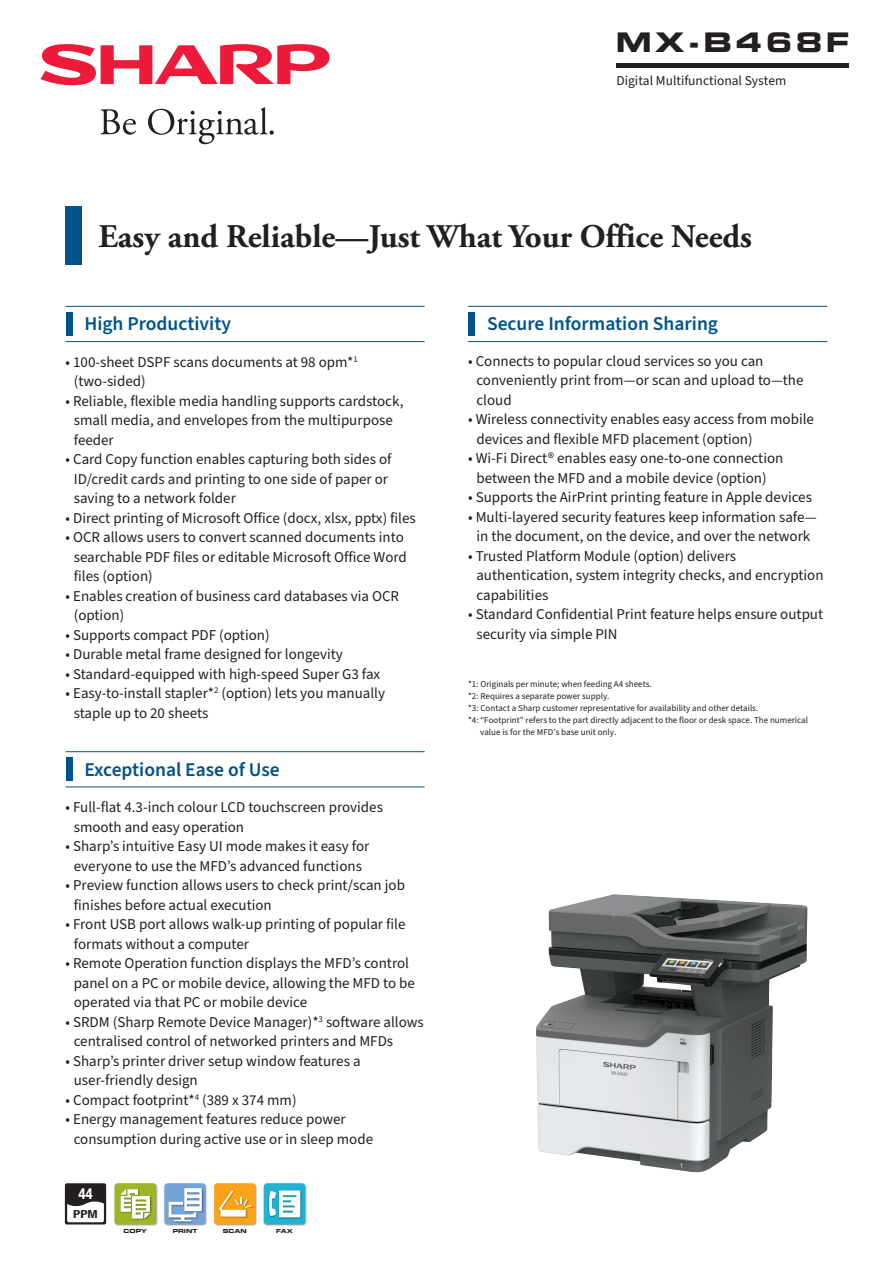
<style>
.page{position:relative;width:893px;height:1263px;background:#fff}
.page>*{position:absolute;margin:0;border:0;box-sizing:border-box;transform-origin:0 0}
.t1{font:700 33px "Adobe Garamond Pro";color:#231f20}
.t2{font:27px "Eurostile LT Std Bold Ex 2";letter-spacing:.125em;color:#231f20}
.t3{font:600 19.5px "Source Sans Pro";color:#00548b}
.t4{font:15px/19.5px "Source Sans Pro";color:#231f20}
.t5{font:700 condensed 15px "Helvetica Neue LT Std";color:#fff}
.t6{font:13.5px "Source Sans Pro";color:#231f20}
.t7{font:700 condensed 11.1px "Helvetica Neue LT Std";color:#231f20;scale:1.25 1}
.t8{font:9px "Source Sans Pro";color:#231f20}
.t9{font:5.55px "Eurostile LT Std Bold Ex 2";color:#231f20}
</style>
<div class="page">
<svg style="left:101px;top:109px;width:35px;height:26px"></svg>
<svg style="left:148px;top:107px;width:126px;height:37px"></svg>
<svg style="left:40px;top:44px;width:290px;height:41px"></svg>
<svg style="left:65px;top:1183px;width:41px;height:41px"></svg>
<div style="left:67px;top:1185px;width:37px;height:37px;background:#231f20;border-radius:2px"></div>
<svg style="left:67px;top:1201px;width:37px;height:21px"></svg>
<img style="left:114px;top:1183px;width:44px;height:43px">
<div style="left:115px;top:1183px;width:41px;height:41px;background:#a0b427;border-radius:3px"></div>
<img style="left:120px;top:1194px;width:32px;height:26px">
<svg style="left:121px;top:1189px;width:29px;height:29px"></svg>
<img style="left:164px;top:1183px;width:43px;height:43px">
<div style="left:164px;top:1183px;width:42px;height:41px;background:#75a4d6;border-radius:3px"></div>
<img style="left:168px;top:1188px;width:36px;height:35px">
<svg style="left:169px;top:1188px;width:33px;height:33px"></svg>
<img style="left:214px;top:1183px;width:43px;height:43px">
<div style="left:214px;top:1183px;width:41px;height:41px;background:#f9a31b;border-radius:3px"></div>
<img style="left:218px;top:1205px;width:36px;height:13px">
<svg style="left:219px;top:1190px;width:33px;height:26px"></svg>
<img style="left:263px;top:1183px;width:44px;height:43px">
<div style="left:264px;top:1183px;width:41px;height:41px;background:#23b2d3;border-radius:3px"></div>
<img style="left:268px;top:1190px;width:34px;height:29px">
<svg style="left:269px;top:1190px;width:31px;height:27px"></svg>
<img style="left:536px;top:894px;width:271px;height:278px">
<div style="left:66px;top:207px;width:16px;height:58px;background:#00548b"></div>
<hr style="left:66px;top:786px;width:359px;height:1px;background:#00548b">
<hr style="left:66px;top:751px;width:359px;height:1px;background:#00548b">
<div style="left:66px;top:757px;width:6px;height:24px;background:#00548b"></div>
<hr style="left:66px;top:341px;width:359px;height:1px;background:#00548b">
<hr style="left:66px;top:306px;width:359px;height:1px;background:#00548b">
<div style="left:66px;top:312px;width:6px;height:24px;background:#00548b"></div>
<hr style="left:468px;top:341px;width:359px;height:1px;background:#00548b">
<hr style="left:468px;top:306px;width:359px;height:1px;background:#00548b">
<div style="left:468px;top:312px;width:7px;height:24px;background:#00548b"></div>
<hr style="left:616px;top:63px;width:233px;height:4px;background:#231f20">
<p class="t2" style="left:616px;top:23px;width:236px">MX-B468F</p>
<p class="t6" style="left:616px;top:71px;width:171px">Digital Multifunctional System</p>
<p class="t1" style="left:98px;top:217px;width:655px">Easy and Reliable—Just What Your Office Needs</p>
<p class="t3" style="left:84px;top:311px;width:148px">High Productivity</p>
<p class="t4" style="left:74px;top:352px;width:285px;text-indent:-8px">• 100-sheet DSPF scans documents at 98 opm*<sup>1 </sup>(two-sided)</p>
<p class="t4" style="left:74px;top:391px;width:331px;text-indent:-8px">• Reliable, flexible media handling supports cardstock, small media, and envelopes from the multipurpose feeder</p>
<p class="t4" style="left:74px;top:450px;width:320px;text-indent:-8px">• Card Copy function enables capturing both sides of<br>ID/credit cards and printing to one side of paper or saving to a network folder</p>
<p class="t4" style="left:66px;top:508px;width:352px">• Direct printing of Microsoft Office (docx, xlsx, pptx) files</p>
<p class="t4" style="left:74px;top:528px;width:335px;text-indent:-8px">• OCR allows users to convert scanned documents into searchable PDF files or editable Microsoft Office Word files (option)</p>
<p class="t4" style="left:74px;top:586px;width:327px;text-indent:-8px">• Enables creation of business card databases via OCR (option)</p>
<p class="t4" style="left:66px;top:625px;width:206px">• Supports compact PDF (option)</p>
<p class="t4" style="left:66px;top:645px;width:279px">• Durable metal frame designed for longevity</p>
<p class="t4" style="left:66px;top:664px;width:316px">• Standard-equipped with high-speed Super G3 fax</p>
<p class="t4" style="left:74px;top:684px;width:313px;text-indent:-8px">• Easy-to-install stapler*<sup>2</sup> (option) lets you manually staple up to 20 sheets</p>
<p class="t3" style="left:84px;top:756px;width:197px">Exceptional Ease of Use</p>
<p class="t4" style="left:74px;top:798px;width:311px;text-indent:-8px">• Full-flat 4.3-inch colour LCD touchscreen provides smooth and easy operation</p>
<p class="t4" style="left:66px;top:837px;width:305px;text-align:center">• Sharp’s intuitive Easy UI mode makes it easy for everyone to use the MFD’s advanced functions</p>
<p class="t4" style="left:74px;top:876px;width:333px;text-indent:-8px">• Preview function allows users to check print/scan job finishes before actual execution</p>
<p class="t4" style="left:74px;top:915px;width:333px;text-indent:-8px">• Front USB port allows walk-up printing of popular file formats without a computer</p>
<p class="t4" style="left:74px;top:954px;width:343px;text-indent:-8px">• Remote Operation function displays the MFD’s control panel on a PC or mobile device, allowing the MFD to be operated via that PC or mobile device</p>
<p class="t4" style="left:74px;top:1012px;width:352px;text-indent:-8px">• SRDM (Sharp Remote Device Manager)*<sup>3</sup> software allows centralised control of networked printers and MFDs</p>
<p class="t4" style="left:74px;top:1051px;width:288px;text-indent:-8px">• Sharp’s printer driver setup window features a user-friendly design</p>
<p class="t4" style="left:66px;top:1090px;width:233px">• Compact footprint*<sup>4</sup> (389 x 374 mm)</p>
<p class="t4" style="left:74px;top:1110px;width:301px;text-indent:-8px">• Energy management features reduce power consumption during active use or in sleep mode</p>
<p class="t5" style="left:78px;top:1185px;width:16px">44</p>
<p class="t7" style="left:73px;top:1207px;width:21px">PPM</p>
<p class="t9" style="left:124px;top:1227px;width:25px">COPY</p>
<p class="t9" style="left:173px;top:1227px;width:26px">PRINT</p>
<p class="t9" style="left:223px;top:1227px;width:25px">SCAN</p>
<p class="t9" style="left:276px;top:1227px;width:19px">FAX</p>
<p class="t3" style="left:487px;top:311px;width:233px">Secure Information Sharing</p>
<p class="t4" style="left:476px;top:351px;width:328px;text-indent:-8px">• Connects to popular cloud services so you can conveniently print from—or scan and upload to—the cloud</p>
<p class="t4" style="left:476px;top:410px;width:339px;text-indent:-8px">• Wireless connectivity enables easy access from mobile devices and flexible MFD placement (option)</p>
<p class="t4" style="left:468px;top:449px;width:317px;text-align:center">• Wi-Fi Direct® enables easy one-to-one connection between the MFD and a mobile device (option)</p>
<p class="t4" style="left:468px;top:488px;width:345px">• Supports the AirPrint printing feature in Apple devices</p>
<p class="t4" style="left:468px;top:507px;width:350px;text-align:center">• Multi-layered security features keep information safe— in the document, on the device, and over the network</p>
<p class="t4" style="left:476px;top:546px;width:349px;text-indent:-8px">• Trusted Platform Module (option) delivers authentication, system integrity checks, and encryption capabilities</p>
<p class="t4" style="left:476px;top:605px;width:348px;text-indent:-8px">• Standard Confidential Print feature helps ensure output security via simple PIN</p>
<p class="t8" style="left:468px;top:678px;width:185px">*1: Originals per minute; when feeding A4 sheets.</p>
<p class="t8" style="left:468px;top:690px;width:143px">*2: Requires a separate power supply.</p>
<p class="t8" style="left:468px;top:702px;width:292px">*3: Contact a Sharp customer representative for availability and other details.</p>
<p class="t8" style="left:468px;top:714px;width:341px">*4: “Footprint” refers to the part directly adjacent to the floor or desk space. The numerical</p>
<p class="t8" style="left:480px;top:726px;width:138px">value is for the MFD’s base unit only.</p>
</div>
